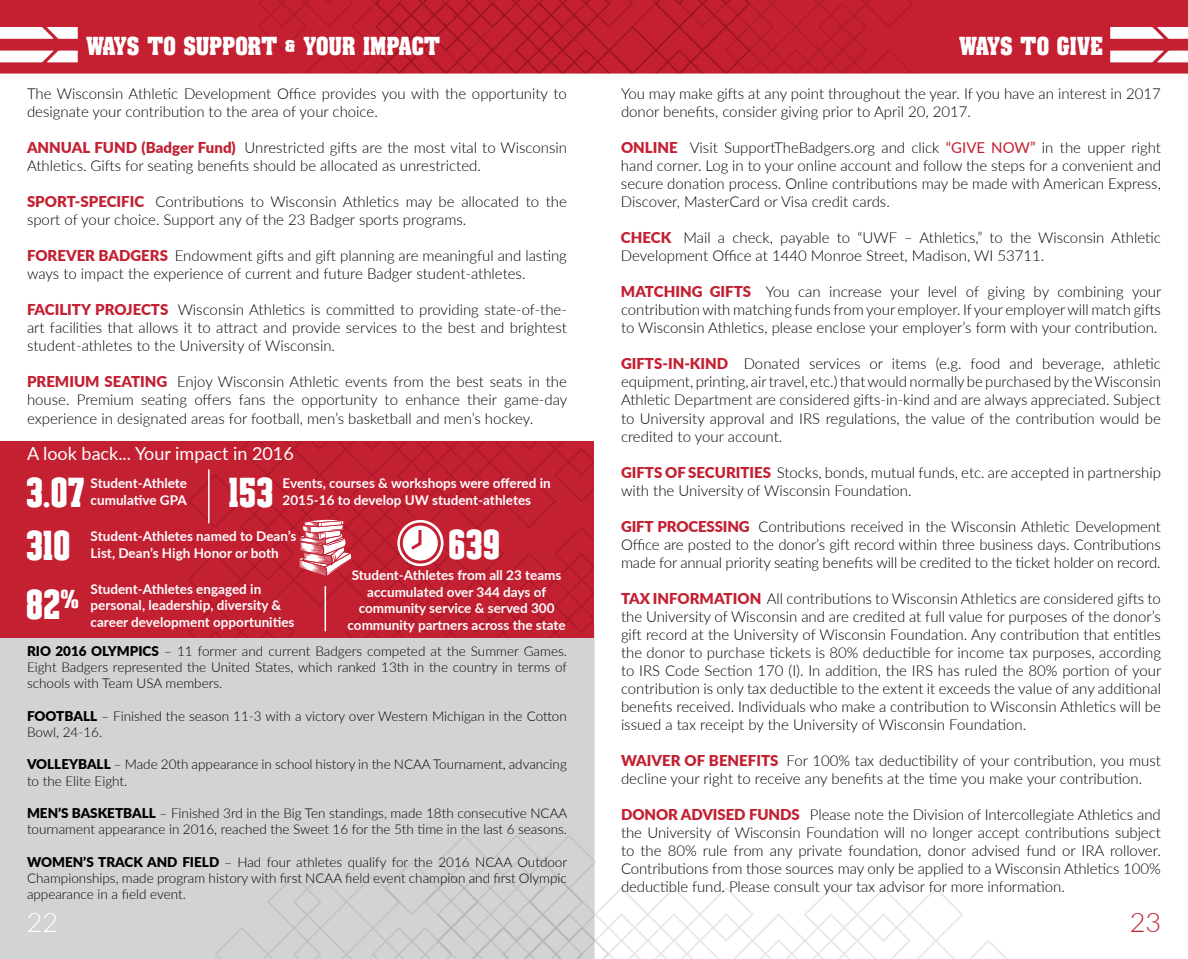
<style>
.page{position:relative;width:1188px;height:959px;background:#fff}
.page>*{position:absolute;margin:0;border:0;box-sizing:border-box;transform-origin:0 0}
.t1{font:43.5px "W Isconsin";letter-spacing:.03em;color:#fff}
.t2{font:27px "W Isconsin";letter-spacing:.025em;color:#fff}
.t3{font:300 27px "Lato";color:#fff}
.t4{font:300 27px "Lato";color:#c32032}
.t5{font:18px "Lato";color:#fff}
.t6{font:300 15px/18px "Lato";color:#000}
.t7{font:300 13.5px/16.2px "Lato";color:#000}
.t8{font:700 13.5px/16.5px "Lato";color:#fff}
.s1{font-weight:900;color:#c32032}
.s2{font-weight:900}
.s3{font-weight:400;color:#c32032}
</style>
<div class="page">
<img style="left:0;top:0;width:1188px;height:958px">
<svg style="left:1110px;top:27px;width:78px;height:35px"></svg>
<svg style="left:0;top:27px;width:78px;height:35px"></svg>
<div style="left:0;top:441px;width:594px;height:196px;background:#c32032"></div>
<svg style="left:188px;top:441px;width:406px;height:196px"></svg>
<p class="t2" style="left:86px;top:31px;width:356px">WAYS TO SUPPORT &amp; YOUR IMPACT</p>
<p class="t6" style="left:27px;top:84px;width:541px">The Wisconsin Athletic Development Office provides you with the opportunity to designate your contribution to the area of your choice.</p>
<p class="t6" style="left:27px;top:138px;width:541px"><span class="s1">ANNUAL FUND (Badger Fund)</span> Unrestricted gifts are the most vital to Wisconsin<br>Athletics. Gifts for seating benefits should be allocated as unrestricted.</p>
<p class="t6" style="left:27px;top:192px;width:541px"><span class="s1">SPORT-SPECIFIC</span> Contributions to Wisconsin Athletics may be allocated to the sport of your choice. Support any of the 23 Badger sports programs.</p>
<p class="t6" style="left:27px;top:246px;width:541px"><span class="s1">FOREVER BADGERS</span> Endowment gifts and gift planning are meaningful and lasting ways to impact the experience of current and future Badger student-athletes.</p>
<p class="t6" style="left:27px;top:300px;width:541px;text-align:justify"><span class="s1">FACILITY PROJECTS</span> Wisconsin Athletics is committed to providing state-of-the&shy;art facilities that allows it to attract and provide services to the best and brightest student-athletes to the University of Wisconsin.</p>
<p class="t6" style="left:27px;top:372px;width:542px;text-align:justify"><span class="s1">PREMIUM SEATING</span> Enjoy Wisconsin Athletic events from the best seats in the house. Premium seating offers fans the opportunity to enhance their game-day experience in designated areas for football, men’s basketball and men’s hockey.</p>
<p class="t5" style="left:27px;top:440px;width:268px">A look back... Your impact in 2016</p>
<p class="t1" style="left:27px;top:468px;width:60px">3.07</p>
<p class="t8" style="left:91px;top:474px;width:98px">Student-Athlete cumulative GPA</p>
<p class="t1" style="left:27px;top:521px;width:45px">310</p>
<p class="t8" style="left:91px;top:527px;width:207px">Student-Athletes named to Dean’s<br>List, Dean’s High Honor or both</p>
<p class="t1" style="left:27px;top:580px;width:54px">82<sup>%</sup></p>
<p class="t8" style="left:91px;top:580px;width:205px">Student-Athletes engaged in personal, leadership, diversity &amp; career development opportunities</p>
<p class="t1" style="left:230px;top:468px;width:45px">153</p>
<p class="t8" style="left:283px;top:474px;width:270px">Events, courses &amp; workshops were offered in<br>2015-16 to develop UW student-athletes</p>
<p class="t1" style="left:450px;top:521px;width:52px">639</p>
<p class="t8" style="left:348px;top:566px;width:220px;text-align:center">Student-Athletes from all 23 teams accumulated over 344 days of community service &amp; served 300 community partners across the state</p>
<p class="t7" style="left:27px;top:642px;width:542px;text-align:justify"><span class="s2">RIO 2016 OLYMPICS</span> – 11 former and current Badgers competed at the Summer Games.<br>Eight Badgers represented the United States, which ranked 13th in the country in terms of schools with Team USA members.</p>
<p class="t7" style="left:27px;top:707px;width:541px"><span class="s2">FOOTBALL</span> – Finished the season 11-3 with a victory over Western Michigan in the Cotton<br>Bowl, 24-16.</p>
<p class="t7" style="left:27px;top:756px;width:541px"><span class="s2">VOLLEYBALL</span> – Made 20th appearance in school history in the NCAA Tournament, advancing to the Elite Eight.</p>
<p class="t7" style="left:27px;top:804px;width:542px"><span class="s2">MEN’S BASKETBALL</span> – Finished 3rd in the Big Ten standings, made 18th consecutive NCAA tournament appearance in 2016, reached the Sweet 16 for the 5th time in the last 6 seasons.</p>
<p class="t7" style="left:27px;top:853px;width:542px;text-align:justify"><span class="s2">WOMEN’S TRACK AND FIELD</span> – Had four athletes qualify for the 2016 NCAA Outdoor Championships, made program history with first NCAA field event champion and first Olympic appearance in a field event.</p>
<p class="t2" style="left:960px;top:31px;width:145px">WAYS TO GIVE</p>
<p class="t6" style="left:621px;top:84px;width:541px">You may make gifts at any point throughout the year. If you have an interest in 2017 donor benefits, consider giving prior to April 20, 2017.</p>
<p class="t6" style="left:621px;top:138px;width:541px;text-align:justify"><span class="s1">ONLINE</span> Visit SupportTheBadgers.org and click <span class="s3">“GIVE NOW”</span> in the upper right hand corner. Log in to your online account and follow the steps for a convenient and secure donation process. Online contributions may be made with American Express, Discover, MasterCard or Visa credit cards.</p>
<p class="t6" style="left:621px;top:228px;width:541px"><span class="s1">CHECK</span> Mail a check, payable to “UWF – Athletics,” to the Wisconsin Athletic<br>Development Office at 1440 Monroe Street, Madison, WI 53711.</p>
<p class="t6" style="left:621px;top:282px;width:542px;text-align:justify"><span class="s1">MATCHING GIFTS</span> You can increase your level of giving by combining your contribution with matching funds from your employer. If your employer will match gifts to Wisconsin Athletics, please enclose your employer’s form with your contribution.</p>
<p class="t6" style="left:621px;top:354px;width:541px;text-align:justify"><span class="s1">GIFTS-IN-KIND</span> Donated services or items (e.g. food and beverage, athletic equipment, printing, air travel, etc.) that would normally be purchased by the Wisconsin Athletic Department are considered gifts-in-kind and are always appreciated. Subject to University approval and IRS regulations, the value of the contribution would be credited to your account.</p>
<p class="t6" style="left:621px;top:462px;width:541px"><span class="s1">GIFTS OF SECURITIES</span> Stocks, bonds, mutual funds, etc. are accepted in partnership with the University of Wisconsin Foundation.</p>
<p class="t6" style="left:621px;top:516px;width:541px;text-align:justify"><span class="s1">GIFT PROCESSING</span> Contributions received in the Wisconsin Athletic Development Office are posted to the donor’s gift record within three business days. Contributions made for annual priority seating benefits will be credited to the ticket holder on record.</p>
<p class="t6" style="left:621px;top:588px;width:542px;text-align:justify"><span class="s1">TAX INFORMATION</span> All contributions to Wisconsin Athletics are considered gifts to the University of Wisconsin and are credited at full value for purposes of the donor’s gift record at the University of Wisconsin Foundation. Any contribution that entitles the donor to purchase tickets is 80% deductible for income tax purposes, according to IRS Code Section 170 (I). In addition, the IRS has ruled the 80% portion of your contribution is only tax deductible to the extent it exceeds the value of any additional benefits received. Individuals who make a contribution to Wisconsin Athletics will be issued a tax receipt by the University of Wisconsin Foundation.</p>
<p class="t6" style="left:621px;top:750px;width:541px"><span class="s1">WAIVER OF BENEFITS</span> For 100% tax deductibility of your contribution, you must decline your right to receive any benefits at the time you make your contribution.</p>
<p class="t6" style="left:621px;top:804px;width:541px;text-align:justify"><span class="s1">DONOR ADVISED FUNDS</span> Please note the Division of Intercollegiate Athletics and the University of Wisconsin Foundation will no longer accept contributions subject to the 80% rule from any private foundation, donor advised fund or IRA rollover.<br>Contributions from those sources may only be applied to a Wisconsin Athletics 100% deductible fund. Please consult your tax advisor for more information.</p>
<p class="t3" style="left:27px;top:903px;width:33px">22</p>
<p class="t4" style="left:1130px;top:903px;width:33px">23</p>
</div>
